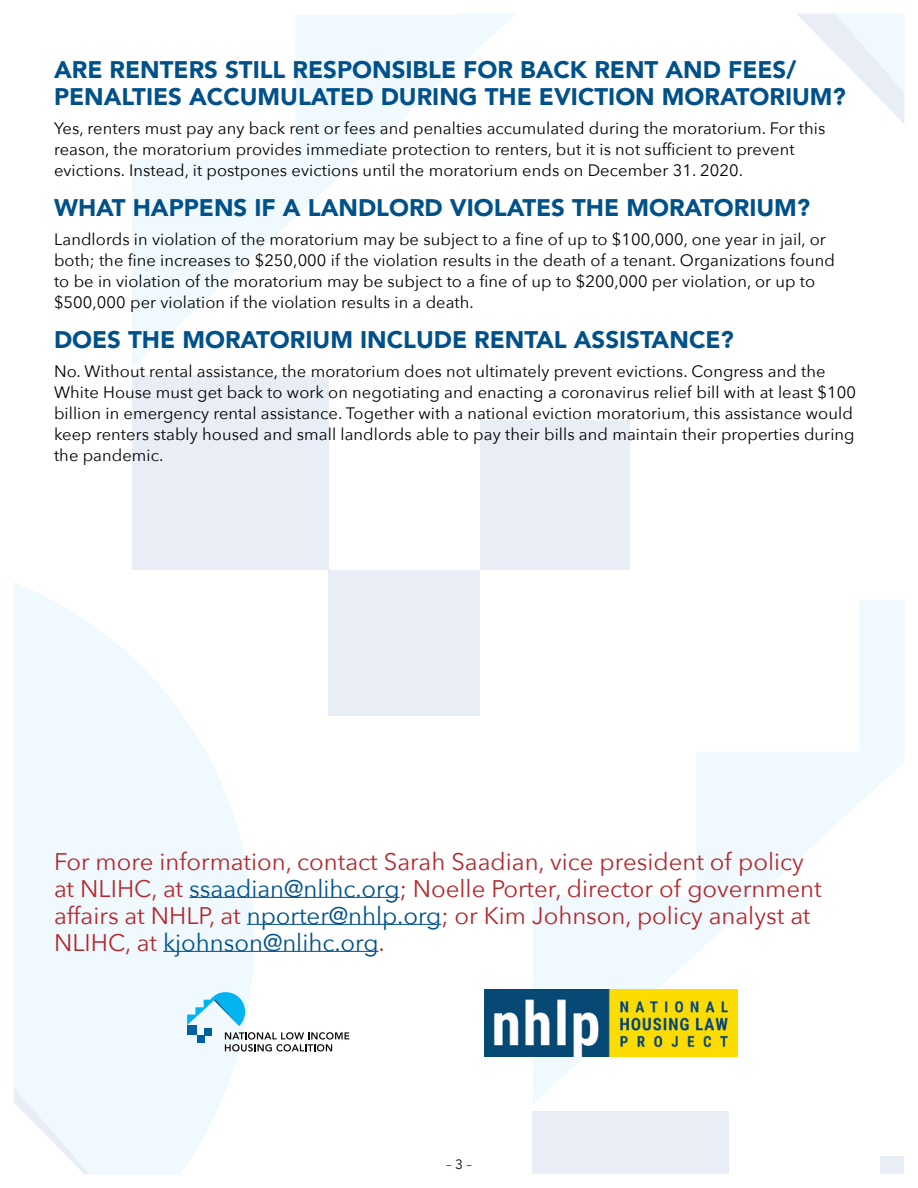
<style>
.page{position:relative;width:918px;height:1188px;background:#fff}
.page>*{position:absolute;margin:0;border:0;box-sizing:border-box;transform-origin:0 0}
.t1{font:24px/27px "Avenir Next";color:#b3282d}
.t2{font:900 24px/27px "Avenir";color:#005189}
.t3{font:16.5px/21px "Avenir Next";letter-spacing:.005em;color:#000}
.t4{font:13.5px "Avenir Next";color:#000}
.s1{color:#005189}
</style>
<div class="page">
<svg style="left:132px;top:14px;width:383px;height:353px"></svg>
<div style="left:132px;top:375px;width:196px;height:195px;background:#e9edf5"></div>
<div style="left:328px;top:570px;width:152px;height:146px;background:#e9edf5"></div>
<div style="left:480px;top:420px;width:150px;height:150px;background:#e9edf5"></div>
<svg style="left:797px;top:14px;width:107px;height:109px"></svg>
<svg style="left:533px;top:600px;width:371px;height:503px"></svg>
<div style="left:532px;top:1112px;width:197px;height:62px;background:#e9edf5"></div>
<div style="left:880px;top:1156px;width:24px;height:18px;background:#e9edf5"></div>
<svg style="left:14px;top:583px;width:275px;height:591px;fill:#f0f9fd"></svg>
<svg style="left:13px;top:1087px;width:77px;height:87px"></svg>
<hr style="left:189px;top:897px;width:211px;height:1px;background:#005189">
<hr style="left:247px;top:924px;width:194px;height:1px;background:#005189">
<hr style="left:163px;top:951px;width:216px;height:1px;background:#005189">
<div style="left:187px;top:1025px;width:10px;height:10px;background:#005f9e"></div>
<div style="left:197px;top:1035px;width:8px;height:8px;background:#005f9e"></div>
<div style="left:205px;top:1028px;width:7px;height:7px;background:#005f9e"></div>
<svg style="left:187px;top:990px;width:60px;height:36px"></svg>
<svg style="left:225px;top:1032px;width:124px;height:20px"></svg>
<img style="left:485px;top:989px;width:253px;height:68px">
<h1 class="t2" style="left:54px;top:56px;width:793px">ARE RENTERS STILL RESPONSIBLE FOR BACK RENT AND FEES/<br>PENALTIES ACCUMULATED DURING THE EVICTION MORATORIUM?</h1>
<p class="t3" style="left:54px;top:117px;width:773px">Yes, renters must pay any back rent or fees and penalties accumulated during the moratorium. For this reason, the moratorium provides immediate protection to renters, but it is not sufficient to prevent evictions. Instead, it postpones evictions until the moratorium ends on December 31. 2020.</p>
<h1 class="t2" style="left:54px;top:194px;width:758px">WHAT HAPPENS IF A LANDLORD VIOLATES THE MORATORIUM?</h1>
<p class="t3" style="left:54px;top:228px;width:783px">Landlords in violation of the moratorium may be subject to a fine of up to $100,000, one year in jail, or both; the fine increases to $250,000 if the violation results in the death of a tenant. Organizations found to be in violation of the moratorium may be subject to a fine of up to $200,000 per violation, or up to $500,000 per violation if the violation results in a death.</p>
<h1 class="t2" style="left:54px;top:326px;width:681px">DOES THE MORATORIUM INCLUDE RENTAL ASSISTANCE?</h1>
<p class="t3" style="left:54px;top:360px;width:804px">No. Without rental assistance, the moratorium does not ultimately prevent evictions. Congress and the White House must get back to work on negotiating and enacting a coronavirus relief bill with at least $100 billion in emergency rental assistance. Together with a national eviction moratorium, this assistance would keep renters stably housed and small landlords able to pay their bills and maintain their properties during the pandemic.</p>
<p class="t1" style="left:54px;top:847px;width:769px">For more information, contact Sarah Saadian, vice president of policy at NLIHC, at <span class="s1">ssaadian@nlihc.org</span>; Noelle Porter, director of government affairs at NHLP, at <span class="s1">nporter@nhlp.org</span>; or Kim Johnson, policy analyst at NLIHC, at <span class="s1">kjohnson@nlihc.org</span>.</p>
<p class="t4" style="left:446px;top:1153px;width:27px">– 3 –</p>
</div>
